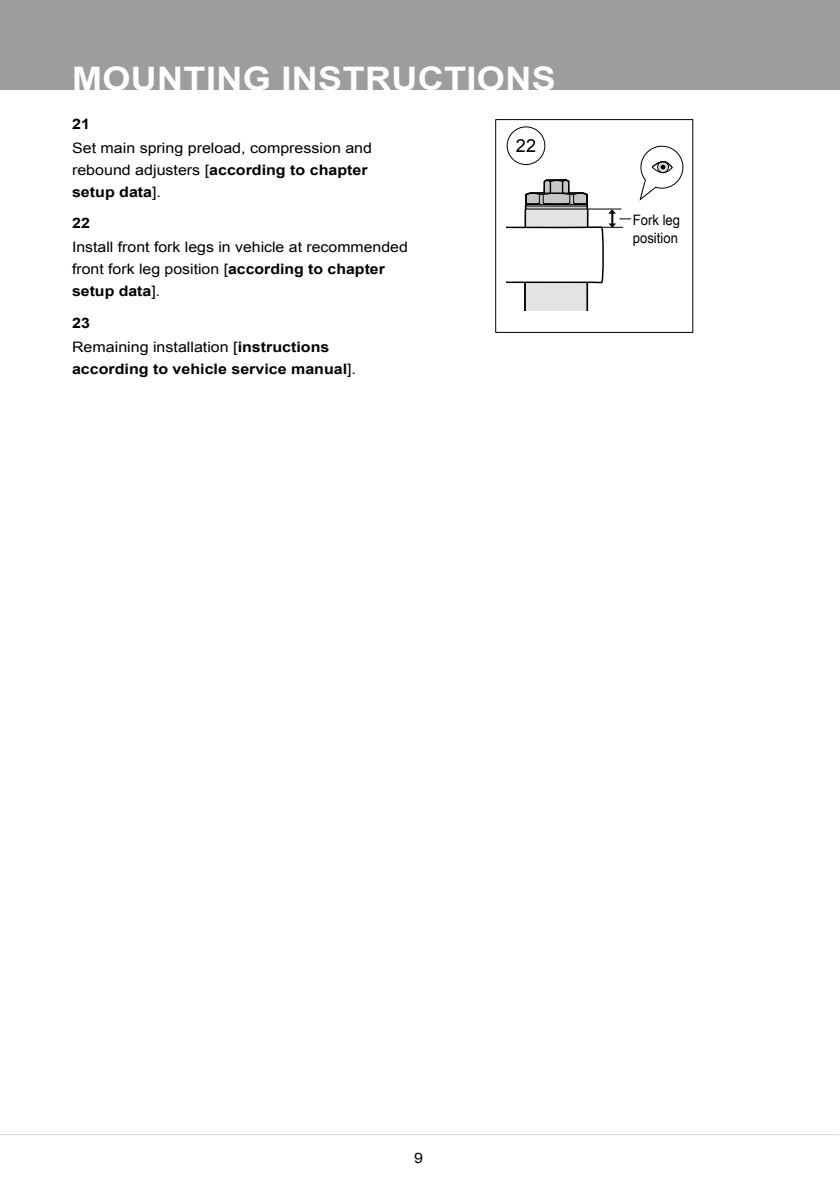
<style>
.page{position:relative;width:840px;height:1191px;background:#fff}
.page>*{position:absolute;margin:0;border:0;box-sizing:border-box;transform-origin:0 0}
.t1{font:700 32.4px "Arial";letter-spacing:.01em;color:#fff;scale:1.11 1}
.t2{font:18px "Arial";color:#000}
.t3{font:14.4px/22px "Arial";color:#000;scale:1.11 1}
.t4{font:14.4px/22px "Arial";color:#000;scale:1.1 1}
.t5{font:700 14.4px "Arial";color:#000;scale:1.11 1}
.t6{font:14.4px/18px "Arial Narrow";color:#000;scale:1.11 1}
.s1{font-weight:700}
.s2{font-weight:400}
</style>
<div class="page">
<div style="left:0;top:0;width:839px;height:90px;background:#9d9d9c"></div>
<hr style="left:0;top:1134px;width:838px;height:1px;background:#dadada">
<svg style="left:506px;top:179px;width:124px;height:131px"></svg>
<svg style="left:639px;top:145px;width:45px;height:56px"></svg>
<div style="left:495px;top:119px;width:198px;height:214px;border:1px solid #000"></div>
<div style="left:506px;top:126px;width:39px;height:39px;border:1px solid #000;border-radius:50%"></div>
<h1 class="t1" style="left:72px;top:57px;width:437px">MOUNTING INSTRUCTIONS</h1>
<p class="t5" style="left:72px;top:114px;width:18px">21</p>
<p class="t3" style="left:72px;top:137px;width:271px">Set main spring preload, compression and rebound adjusters [<span class="s1">according to chapter setup data</span>].</p>
<p class="t5" style="left:72px;top:213px;width:18px">22</p>
<p class="t4" style="left:72px;top:236px;width:306px">Install front fork legs in vehicle at recommended front fork leg position [<span class="s1">according to chapter setup data</span>].</p>
<p class="t3" style="left:72px;top:310px;width:233px;line-height:24px"><span class="s1">23<br></span>Remaining installation [<span class="s1">instructions</span></p>
<p class="t5" style="left:72px;top:359px;width:257px">according to vehicle service manual<span class="s2">].</span></p>
<p class="t2" style="left:515px;top:134px;width:22px">22</p>
<p class="t6" style="left:632px;top:210px;width:44px">Fork leg position</p>
<p class="t3" style="left:414px;top:1147px;width:10px">9</p>
</div>
